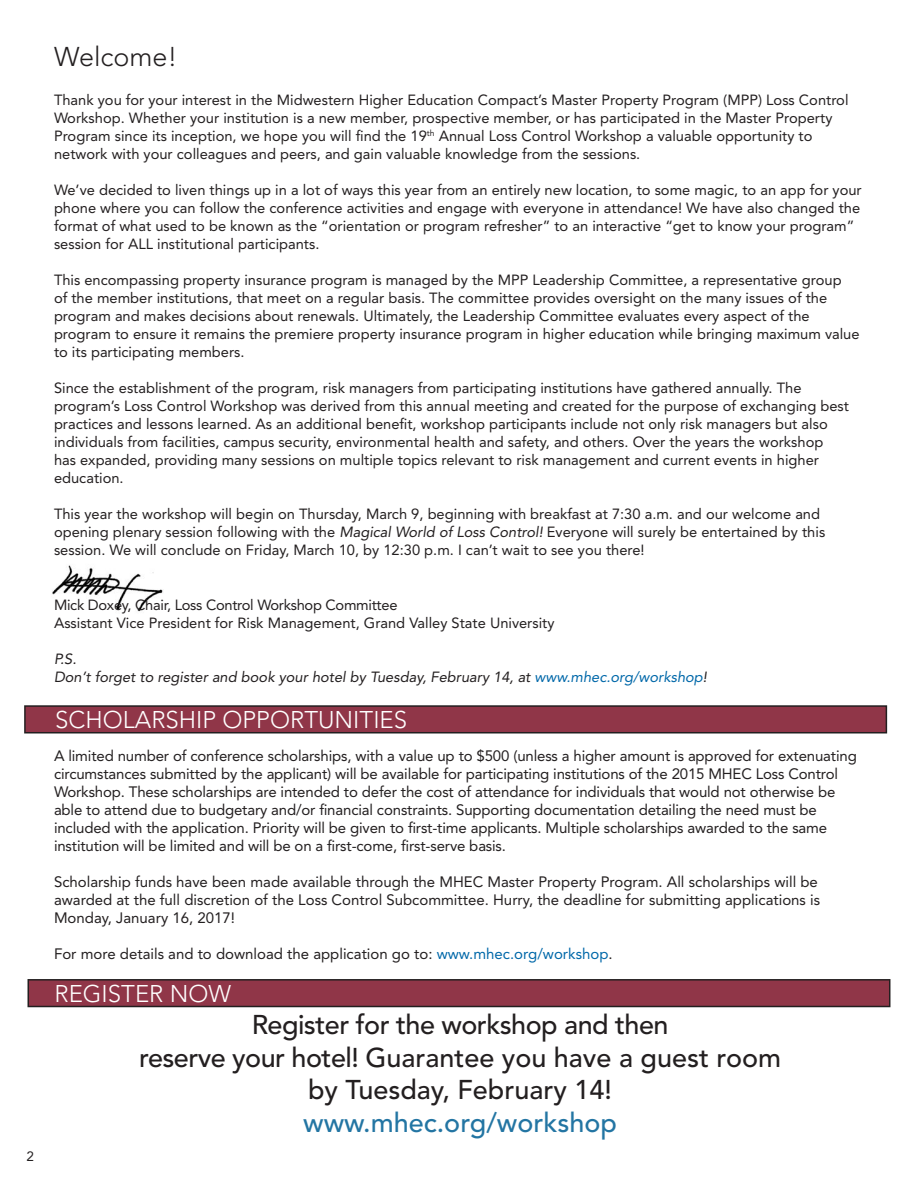
<style>
.page{position:relative;width:918px;height:1188px;background:#fff}
.page>*{position:absolute;margin:0;border:0;box-sizing:border-box;transform-origin:0 0}
.t1{font:500 27px "Avenir";color:#231f20}
.t2{font:500 27px "Avenir";letter-spacing:-.02em;color:#231f20}
.t3{font:500 27px "Avenir";color:#2375a3}
.t4{font:300 27px "Avenir LT Std";color:#231f20}
.t5{font:300 24px "Avenir LT Std";color:#fff}
.t6{font:15px/18px "Avenir LT Std";letter-spacing:-.01em;color:#231f20}
.t7{font:14.7px/18px "Avenir LT Std";color:#231f20}
.t8{font:italic 14.7px "Avenir LT Std";color:#231f20}
.t9{font:14.7px "Avenir LT Std";letter-spacing:-.02em;color:#231f20}
.t10{font:13.5px "Avenir LT Std";color:#231f20}
.s1{font-style:italic}
.s2{color:#0068a9}
</style>
<div class="page">
<img style="left:52px;top:565px;width:111px;height:47px">
<div style="left:28px;top:980px;width:862px;height:27px;background:#903648"></div>
<div style="left:28px;top:979px;width:862px;height:28px;border:2px solid #231f20"></div>
<div style="left:25px;top:706px;width:861px;height:27px;background:#903648"></div>
<div style="left:24px;top:705px;width:863px;height:28px;border:2px solid #231f20"></div>
<p class="t10" style="left:27px;top:1148px;width:9px">2</p>
<p class="t4" style="left:54px;top:41px;width:125px">Welcome!</p>
<p class="t7" style="left:54px;top:91px;width:796px">Thank you for your interest in the Midwestern Higher Education Compact’s Master Property Program (MPP) Loss Control Workshop. Whether your institution is a new member, prospective member, or has participated in the Master Property Program since its inception, we hope you will find the 19<sup>th</sup> Annual Loss Control Workshop a valuable opportunity to network with your colleagues and peers, and gain valuable knowledge from the sessions.</p>
<p class="t7" style="left:54px;top:181px;width:809px">We’ve decided to liven things up in a lot of ways this year from an entirely new location, to some magic, to an app for your phone where you can follow the conference activities and engage with everyone in attendance! We have also changed the format of what used to be known as the “orientation or program refresher” to an interactive “get to know your program” session for ALL institutional participants.</p>
<p class="t7" style="left:54px;top:271px;width:807px">This encompassing property insurance program is managed by the MPP Leadership Committee, a representative group<br>of the member institutions, that meet on a regular basis. The committee provides oversight on the many issues of the program and makes decisions about renewals. Ultimately, the Leadership Committee evaluates every aspect of the program to ensure it remains the premiere property insurance program in higher education while bringing maximum value to its participating members.</p>
<p class="t7" style="left:54px;top:379px;width:797px">Since the establishment of the program, risk managers from participating institutions have gathered annually. The program’s Loss Control Workshop was derived from this annual meeting and created for the purpose of exchanging best practices and lessons learned. As an additional benefit, workshop participants include not only risk managers but also individuals from facilities, campus security, environmental health and safety, and others. Over the years the workshop has expanded, providing many sessions on multiple topics relevant to risk management and current events in higher education.</p>
<p class="t7" style="left:54px;top:505px;width:773px">This year the workshop will begin on Thursday, March 9, beginning with breakfast at 7:30 a.m. and our welcome and opening plenary session following with the <span class="s1">Magical World of Loss Control!</span> Everyone will surely be entertained by this session. We will conclude on Friday, March 10, by 12:30 p.m. I can’t wait to see you there!</p>
<p class="t9" style="left:54px;top:596px;width:345px">Mick Doxey, Chair, Loss Control Workshop Committee</p>
<p class="t7" style="left:54px;top:614px;width:502px">Assistant Vice President for Risk Management, Grand Valley State University</p>
<p class="t8" style="left:54px;top:650px;width:24px">P.S.</p>
<p class="t8" style="left:54px;top:668px;width:655px">Don’t forget to register and book your hotel by Tuesday, February 14, at <span class="s2">www.mhec.org/workshop</span>!</p>
<p class="t5" style="left:55px;top:706px;width:353px">SCHOLARSHIP OPPORTUNITIES</p>
<p class="t6" style="left:54px;top:747px;width:804px">A limited number of conference scholarships, with a value up to $500 (unless a higher amount is approved for extenuating circumstances submitted by the applicant) will be available for participating institutions of the 2015 MHEC Loss Control Workshop. These scholarships are intended to defer the cost of attendance for individuals that would not otherwise be able to attend due to budgetary and/or financial constraints. Supporting documentation detailing the need must be included with the application. Priority will be given to first-time applicants. Multiple scholarships awarded to the same institution will be limited and will be on a first-come, first-serve basis.</p>
<p class="t6" style="left:54px;top:873px;width:768px">Scholarship funds have been made available through the MHEC Master Property Program. All scholarships will be awarded at the full discretion of the Loss Control Subcommittee. Hurry, the deadline for submitting applications is<br>Monday, January 16, 2017!</p>
<p class="t6" style="left:54px;top:945px;width:560px">For more details and to download the application go to: <span class="s2">www.mhec.org/workshop</span>.</p>
<p class="t5" style="left:55px;top:979px;width:178px">REGISTER NOW</p>
<p class="t2" style="left:252px;top:1009px;width:418px">Register for the workshop and then</p>
<p class="t1" style="left:139px;top:1042px;width:644px">reserve your hotel! Guarantee you have a guest room</p>
<p class="t1" style="left:308px;top:1074px;width:305px">by Tuesday, February 14!</p>
<p class="t3" style="left:303px;top:1107px;width:315px">www.mhec.org/workshop</p>
</div>
